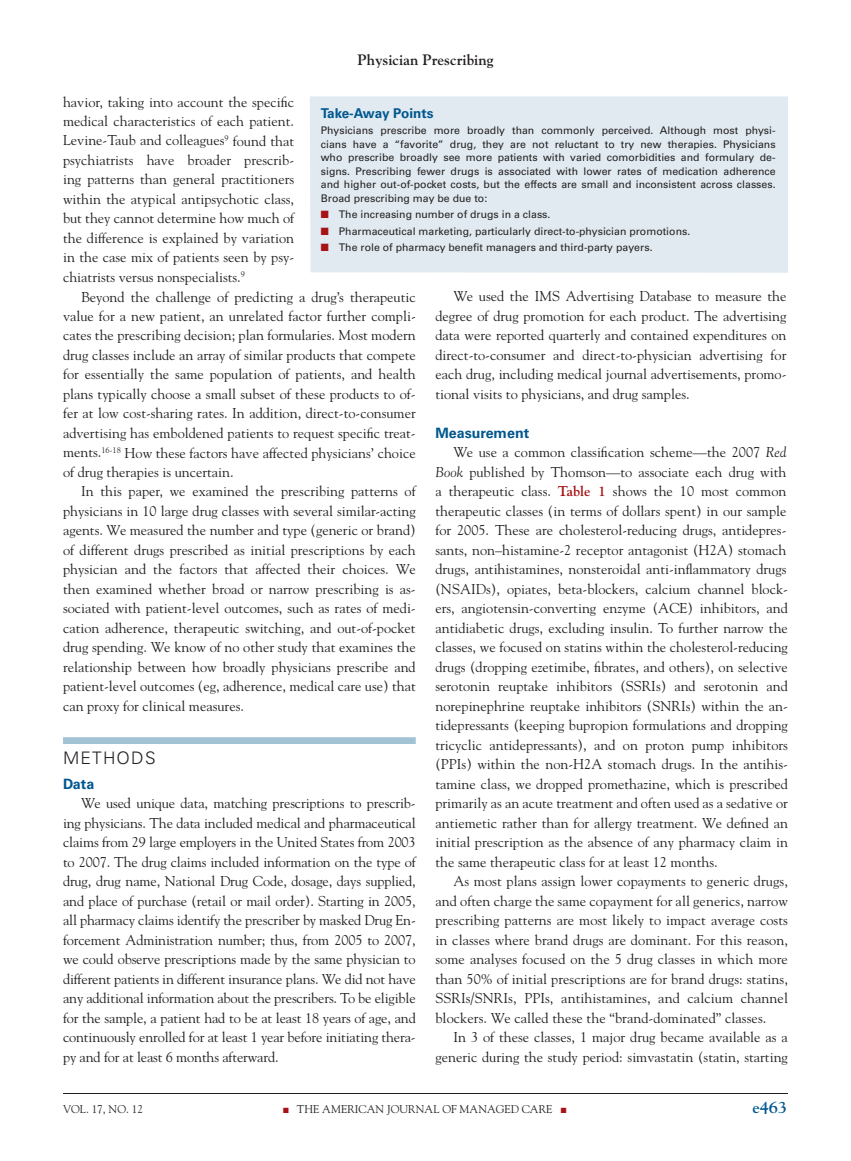
<style>
.page{position:relative;width:851px;height:1161px;background:#fff}
.page>*{position:absolute;margin:0;border:0;box-sizing:border-box;transform-origin:0 0}
.t1{font:300 17.25px "Univers";letter-spacing:.075em;color:#231f20}
.t2{font:700 16.5px "Goudy";color:#00578f}
.t3{font:700 15px "Goudy";color:#231f20}
.t4{font:14.25px/19.5px "Goudy";color:#231f20;text-align:justify}
.t5{font:700 14.25px "Univers";color:#00578f}
.t6{font:700 13.5px "Univers";letter-spacing:-.02em;color:#00578f}
.t7{font:11.25px "Goudy";color:#231f20}
.t8{font:10.5px/13.5px "Univers";color:#231f20;text-align:justify}
.t9{font:7.5px "Zapf Dingbats";color:#a61216}
.s1{color:#a61216}
.s2{font-style:italic}
.s3{font-weight:700;color:#a61216}
</style>
<div class="page">
<hr style="left:63px;top:1093px;width:725px;height:1px;background:#231f20">
<div style="left:63px;top:737px;width:353px;height:7px;background:#a1c3d3"></div>
<div style="left:310px;top:96px;width:478px;height:177px;background:#e0eaf0"></div>
<p class="t3" style="left:357px;top:51px;width:137px">Physician Prescribing</p>
<p class="t4" style="left:63px;top:92px;width:233px">havior, taking into account the specific medical characteristics of each patient.<br>Levine-Taub and colleagues<sup>9</sup> found that psychiatrists have broader prescrib&shy;ing patterns than general practitioners within the atypical antipsychotic class, but they cannot determine how much of the difference is explained by variation in the case mix of patients seen by psy&shy;chiatrists versus nonspecialists.<sup>9</sup></p>
<p class="t4" style="left:63px;top:287px;width:354px;text-indent:18px">Beyond the challenge of predicting a drug’s therapeutic value for a new patient, an unrelated factor further compli&shy;cates the prescribing decision; plan formularies. Most modern drug classes include an array of similar products that compete for essentially the same population of patients, and health plans typically choose a small subset of these products to of&shy;fer at low cost-sharing rates. In addition, direct-to-consumer advertising has emboldened patients to request specific treat&shy;ments.<sup>16-18</sup> How these factors have affected physicians’ choice of drug therapies is uncertain.</p>
<p class="t4" style="left:63px;top:482px;width:354px;text-indent:18px">In this paper, we examined the prescribing patterns of physicians in 10 large drug classes with several similar-acting agents. We measured the number and type (generic or brand) of different drugs prescribed as initial prescriptions by each physician and the factors that affected their choices. We then examined whether broad or narrow prescribing is as&shy;sociated with patient-level outcomes, such as rates of medi&shy;cation adherence, therapeutic switching, and out-of-pocket drug spending. We know of no other study that examines the relationship between how broadly physicians prescribe and patient-level outcomes (eg, adherence, medical care use) that can proxy for clinical measures.</p>
<p class="t1" style="left:63px;top:747px;width:94px">METHODS</p>
<p class="t5" style="left:63px;top:776px;width:33px">Data</p>
<p class="t4" style="left:63px;top:794px;width:354px;text-indent:18px">We used unique data, matching prescriptions to prescrib&shy;ing physicians. The data included medical and pharmaceutical claims from 29 large employers in the United States from 2003 to 2007. The drug claims included information on the type of drug, drug name, National Drug Code, dosage, days supplied, and place of purchase (retail or mail order). Starting in 2005, all pharmacy claims identify the prescriber by masked Drug En&shy;forcement Administration number; thus, from 2005 to 2007, we could observe prescriptions made by the same physician to different patients in different insurance plans. We did not have any additional information about the prescribers. To be eligible for the sample, a patient had to be at least 18 years of age, and continuously enrolled for at least 1 year before initiating thera&shy;py and for at least 6 months afterward.</p>
<p class="t6" style="left:321px;top:105px;width:114px">Take-Away Points</p>
<p class="t8" style="left:321px;top:124px;width:456px">Physicians prescribe more broadly than commonly perceived. Although most physi&shy;cians have a “favorite” drug, they are not reluctant to try new therapies. Physicians who prescribe broadly see more patients with varied comorbidities and formulary de&shy;signs. Prescribing fewer drugs is associated with lower rates of medication adherence and higher out-of-pocket costs, but the effects are small and inconsistent across classes.<br>Broad prescribing may be due to:</p>
<p class="t8" style="left:321px;top:208px;width:231px"><span class="s1">■</span> The increasing number of drugs in a class.</p>
<p class="t8" style="left:321px;top:224px;width:371px"><span class="s1">■</span> Pharmaceutical marketing, particularly direct-to-physician promotions.</p>
<p class="t8" style="left:321px;top:241px;width:333px"><span class="s1">■</span> The role of pharmacy benefit managers and third-party payers.</p>
<p class="t4" style="left:435px;top:287px;width:352px;text-indent:18px">We used the IMS Advertising Database to measure the degree of drug promotion for each product. The advertising data were reported quarterly and contained expenditures on direct-to-consumer and direct-to-physician advertising for each drug, including medical journal advertisements, promo&shy;tional visits to physicians, and drug samples.</p>
<p class="t5" style="left:435px;top:425px;width:95px">Measurement</p>
<p class="t4" style="left:435px;top:443px;width:354px;text-indent:18px">We use a common classification scheme—the 2007 <span class="s2">Red Book</span> published by Thomson—to associate each drug with a therapeutic class. <span class="s3">Table 1</span> shows the 10 most common therapeutic classes (in terms of dollars spent) in our sample for 2005. These are cholesterol-reducing drugs, antidepres&shy;sants, non–histamine-2 receptor antagonist (H2A) stomach drugs, antihistamines, nonsteroidal anti-inflammatory drugs (NSAIDs), opiates, beta-blockers, calcium channel block&shy;ers, angiotensin-converting enzyme (ACE ) inhibitors, and antidiabetic drugs, excluding insulin. To further narrow the classes, we focused on statins within the cholesterol-reducing drugs (dropping ezetimibe, fibrates, and others), on selective serotonin reuptake inhibitors (SSRIs) and serotonin and norepinephrine reuptake inhibitors (SNRIs) within the an&shy;tidepressants (keeping bupropion formulations and dropping tricyclic antidepressants), and on proton pump inhibitors (PPIs) within the non-H2A stomach drugs. In the antihis&shy;tamine class, we dropped promethazine, which is prescribed primarily as an acute treatment and often used as a sedative or antiemetic rather than for allergy treatment. We defined an initial prescription as the absence of any pharmacy claim in the same therapeutic class for at least 12 months.</p>
<p class="t4" style="left:435px;top:871px;width:354px;text-indent:18px">As most plans assign lower copayments to generic drugs, and often charge the same copayment for all generics, narrow prescribing patterns are most likely to impact average costs in classes where brand drugs are dominant. For this reason, some analyses focused on the 5 drug classes in which more than 50% of initial prescriptions are for brand drugs: statins, SSRIs/SNRIs, PPIs, antihistamines, and calcium channel blockers. We called these the “brand-dominated” classes.</p>
<p class="t4" style="left:435px;top:1027px;width:354px;text-align:right">In 3 of these classes, 1 major drug became available as a generic during the study period: simvastatin (statin, starting</p>
<p class="t7" style="left:63px;top:1102px;width:81px">VOL. 17, NO. 12</p>
<p class="t7" style="left:283px;top:1102px;width:57px"><span class="s1">■</span> THE AMER</p>
<p class="t7" style="left:355px;top:1102px;width:192px">ICAN JOURNAL OF MANAGED CARE</p>
<p class="t9" style="left:560px;top:1107px;width:7px">■</p>
<p class="t2" style="left:752px;top:1098px;width:36px">e463</p>
</div>
